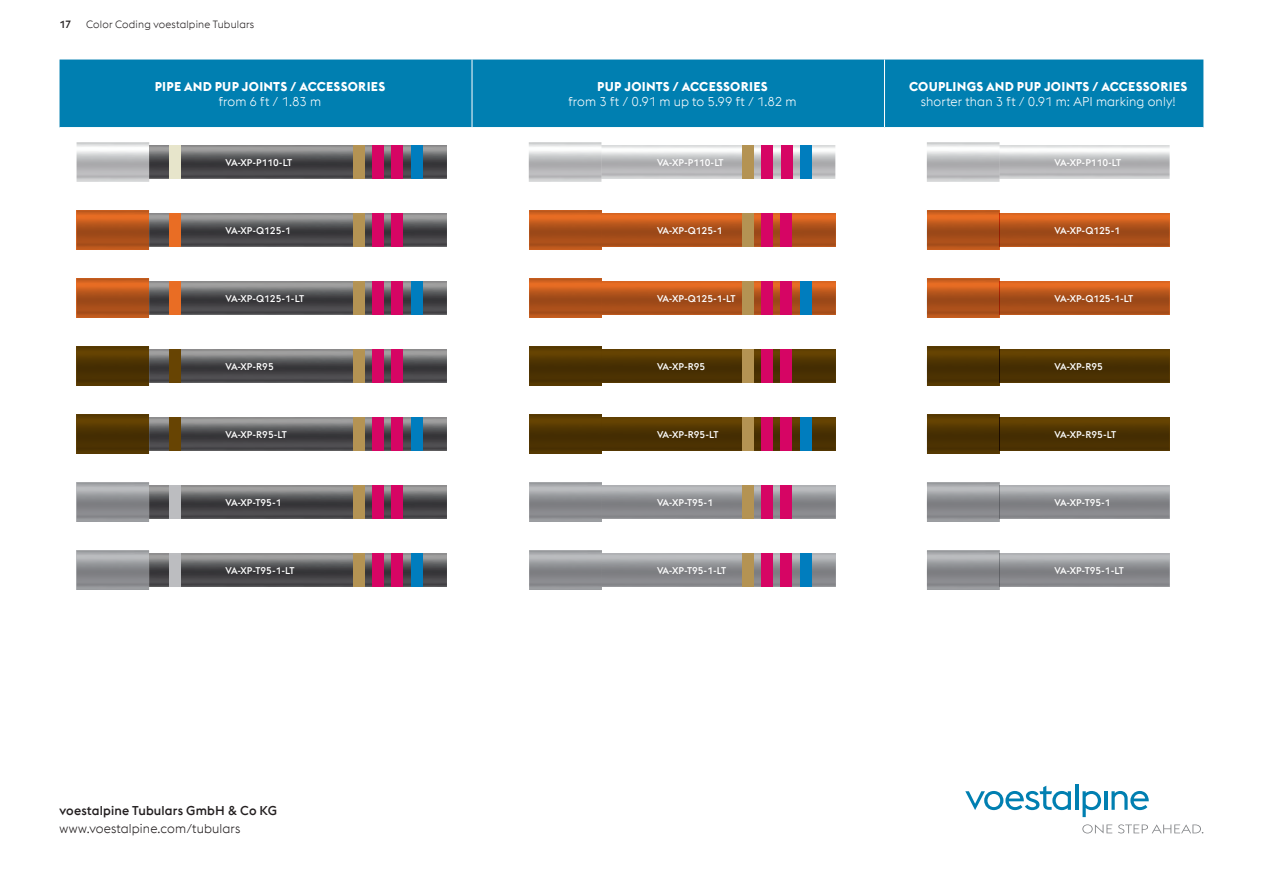
<style>
.page{position:relative;width:1263px;height:893px;background:#fff}
.page>*{position:absolute;margin:0;border:0;box-sizing:border-box;transform-origin:0 0}
.T-I__HL-links{font:300 12.75px/15.3px "voestalpine";letter-spacing:.01em;color:#fff;text-align:center}
.T-I__HL-links-2{font:700 12.75px/15.3px "voestalpine";letter-spacing:.02em;color:#fff;text-align:center}
.t1{font:500 12.75px "voestalpine";letter-spacing:.01em;color:#231f20}
.t2{font:300 12.75px "voestalpine";letter-spacing:.01em;color:#231f20}
.t3{font:300 10.5px "voestalpine";letter-spacing:.015em;color:#231f20}
.t4{font:500 10.5px "voestalpine";color:#231f20}
.Tubes-Namen-Tabelle{font:500 9.75px "voestalpine";color:#fff}
.s1{font-weight:300}
.s2{font-weight:700}
</style>
<div class="page">
<svg style="left:965px;top:786px;width:106px;height:24px"></svg>
<hr style="left:1075px;top:784px;width:3px;height:26px;background:#007fb1">
<svg style="left:1082px;top:791px;width:19px;height:26px"></svg>
<hr style="left:1104px;top:791px;width:3px;height:19px;background:#007fb1">
<svg style="left:1111px;top:791px;width:38px;height:19px"></svg>
<svg style="left:1082px;top:824px;width:30px;height:9px"></svg>
<svg style="left:1118px;top:824px;width:85px;height:9px"></svg>
<div style="left:60px;top:60px;width:1143px;height:67px;background:#007fb1"></div>
<hr style="left:472px;top:60px;width:1px;height:67px;background:#fff">
<hr style="left:884px;top:60px;width:1px;height:67px;background:#fff">
<img style="left:149px;top:145px;width:298px;height:34px">
<div style="left:372px;top:145px;width:12px;height:34px;background:#d60564"></div>
<div style="left:353px;top:145px;width:11px;height:34px;background:#b49353"></div>
<div style="left:411px;top:145px;width:11px;height:34px;background:#007dbe"></div>
<div style="left:392px;top:145px;width:11px;height:34px;background:#d60564"></div>
<div style="left:169px;top:145px;width:12px;height:34px;background:#e7e5cb"></div>
<img style="left:601px;top:145px;width:234px;height:34px">
<div style="left:800px;top:145px;width:12px;height:34px;background:#007dbe"></div>
<div style="left:781px;top:145px;width:11px;height:34px;background:#d60564"></div>
<div style="left:762px;top:145px;width:11px;height:34px;background:#d60564"></div>
<div style="left:742px;top:145px;width:12px;height:34px;background:#b49353"></div>
<img style="left:999px;top:145px;width:171px;height:34px">
<svg style="left:149px;top:213px;width:298px;height:34px;background:#5d5c5d"></svg>
<img style="left:77px;top:210px;width:72px;height:40px">
<div style="left:169px;top:213px;width:12px;height:34px;background:#e96d24"></div>
<div style="left:372px;top:213px;width:12px;height:34px;background:#d60564"></div>
<div style="left:353px;top:213px;width:11px;height:34px;background:#b49353"></div>
<div style="left:392px;top:213px;width:11px;height:34px;background:#d60564"></div>
<svg style="left:602px;top:213px;width:234px;height:34px;background:#b6551c"></svg>
<img style="left:529px;top:210px;width:73px;height:40px">
<div style="left:780px;top:213px;width:12px;height:34px;background:#d60564"></div>
<div style="left:761px;top:213px;width:12px;height:34px;background:#d60564"></div>
<div style="left:742px;top:213px;width:11px;height:34px;background:#b49353"></div>
<img style="left:999px;top:213px;width:171px;height:34px">
<img style="left:927px;top:210px;width:72px;height:40px">
<svg style="left:149px;top:281px;width:298px;height:34px;background:#5c5b5e"></svg>
<img style="left:77px;top:278px;width:72px;height:40px">
<div style="left:169px;top:281px;width:12px;height:34px;background:#e96d24"></div>
<div style="left:372px;top:281px;width:12px;height:34px;background:#d60564"></div>
<div style="left:353px;top:281px;width:11px;height:34px;background:#b49353"></div>
<div style="left:411px;top:281px;width:11px;height:34px;background:#007dbe"></div>
<div style="left:392px;top:281px;width:11px;height:34px;background:#d60564"></div>
<svg style="left:602px;top:281px;width:234px;height:34px;background:#b5551d"></svg>
<img style="left:529px;top:278px;width:73px;height:40px">
<div style="left:780px;top:281px;width:12px;height:34px;background:#d60564"></div>
<div style="left:761px;top:281px;width:12px;height:34px;background:#d60564"></div>
<div style="left:742px;top:281px;width:11px;height:34px;background:#b49353"></div>
<div style="left:800px;top:281px;width:11px;height:34px;background:#007dbe"></div>
<img style="left:999px;top:281px;width:171px;height:34px">
<img style="left:927px;top:278px;width:72px;height:40px">
<img style="left:77px;top:346px;width:72px;height:40px">
<img style="left:149px;top:349px;width:298px;height:34px">
<div style="left:169px;top:349px;width:12px;height:34px;background:#674403"></div>
<div style="left:372px;top:349px;width:12px;height:34px;background:#d60564"></div>
<div style="left:353px;top:349px;width:11px;height:34px;background:#b49353"></div>
<div style="left:392px;top:349px;width:11px;height:34px;background:#d60564"></div>
<img style="left:602px;top:349px;width:234px;height:34px">
<img style="left:529px;top:346px;width:73px;height:40px">
<div style="left:780px;top:349px;width:12px;height:34px;background:#d60564"></div>
<div style="left:761px;top:349px;width:12px;height:34px;background:#d60564"></div>
<div style="left:742px;top:349px;width:11px;height:34px;background:#b49353"></div>
<img style="left:999px;top:349px;width:171px;height:34px">
<img style="left:927px;top:346px;width:72px;height:40px">
<img style="left:77px;top:414px;width:72px;height:40px">
<img style="left:149px;top:417px;width:298px;height:34px">
<div style="left:169px;top:417px;width:12px;height:34px;background:#674403"></div>
<div style="left:372px;top:417px;width:12px;height:34px;background:#d60564"></div>
<div style="left:353px;top:417px;width:11px;height:34px;background:#b49353"></div>
<div style="left:411px;top:417px;width:11px;height:34px;background:#007dbe"></div>
<div style="left:392px;top:417px;width:11px;height:34px;background:#d60564"></div>
<img style="left:602px;top:417px;width:234px;height:34px">
<img style="left:529px;top:414px;width:73px;height:40px">
<div style="left:780px;top:417px;width:12px;height:34px;background:#d60564"></div>
<div style="left:761px;top:417px;width:12px;height:34px;background:#d60564"></div>
<div style="left:742px;top:417px;width:11px;height:34px;background:#b49353"></div>
<div style="left:800px;top:417px;width:11px;height:34px;background:#007dbe"></div>
<img style="left:999px;top:417px;width:171px;height:34px">
<img style="left:927px;top:414px;width:72px;height:40px">
<img style="left:149px;top:485px;width:298px;height:34px">
<div style="left:169px;top:485px;width:12px;height:34px;background:#bcbdc0"></div>
<div style="left:372px;top:485px;width:12px;height:34px;background:#d60564"></div>
<div style="left:353px;top:485px;width:11px;height:34px;background:#b49353"></div>
<div style="left:392px;top:485px;width:11px;height:34px;background:#d60564"></div>
<img style="left:602px;top:485px;width:234px;height:34px">
<img style="left:529px;top:482px;width:73px;height:40px">
<div style="left:780px;top:485px;width:12px;height:34px;background:#d60564"></div>
<div style="left:761px;top:485px;width:12px;height:34px;background:#d60564"></div>
<div style="left:742px;top:485px;width:11px;height:34px;background:#b49353"></div>
<img style="left:999px;top:485px;width:171px;height:34px">
<img style="left:149px;top:553px;width:298px;height:34px">
<div style="left:169px;top:553px;width:12px;height:34px;background:#bcbdc0"></div>
<div style="left:372px;top:553px;width:12px;height:34px;background:#d60564"></div>
<div style="left:353px;top:553px;width:11px;height:34px;background:#b49353"></div>
<div style="left:411px;top:553px;width:11px;height:34px;background:#007dbe"></div>
<div style="left:392px;top:553px;width:11px;height:34px;background:#d60564"></div>
<img style="left:602px;top:553px;width:234px;height:34px">
<img style="left:529px;top:550px;width:73px;height:40px">
<div style="left:780px;top:553px;width:12px;height:34px;background:#d60564"></div>
<div style="left:761px;top:553px;width:12px;height:34px;background:#d60564"></div>
<div style="left:742px;top:553px;width:11px;height:34px;background:#b49353"></div>
<div style="left:800px;top:553px;width:11px;height:34px;background:#007dbe"></div>
<img style="left:999px;top:553px;width:171px;height:34px">
<p class="t4" style="left:60px;top:18px;width:13px">17</p>
<p class="t3" style="left:86px;top:18px;width:170px">Color Coding voestalpine Tubulars</p>
<p class="T-I__HL-links-2" style="left:155px;top:79px;width:232px">PIPE AND PUP JOINTS / ACCESSORIES <span class="s1">from 6 ft / 1.83 m</span></p>
<p class="T-I__HL-links" style="left:568px;top:79px;width:229px"><span class="s2">PUP JOINTS / ACCESSORIES<br></span>from 3 ft / 0.91 m up to 5.99 ft / 1.82 m</p>
<p class="T-I__HL-links" style="left:909px;top:79px;width:280px"><span class="s2">COUPLINGS AND PUP JOINTS / ACCESSORIES </span>shorter than 3 ft / 0.91 m: API marking only!</p>
<p class="Tubes-Namen-Tabelle" style="left:225px;top:156px;width:68px">VA-XP-P110-LT</p>
<p class="Tubes-Namen-Tabelle" style="left:657px;top:156px;width:68px">VA-XP-P110-LT</p>
<p class="Tubes-Namen-Tabelle" style="left:1054px;top:156px;width:68px">VA-XP-P110-LT</p>
<p class="Tubes-Namen-Tabelle" style="left:225px;top:224px;width:67px">VA-XP-Q125-1</p>
<p class="Tubes-Namen-Tabelle" style="left:657px;top:224px;width:67px">VA-XP-Q125-1</p>
<p class="Tubes-Namen-Tabelle" style="left:1054px;top:224px;width:67px">VA-XP-Q125-1</p>
<p class="Tubes-Namen-Tabelle" style="left:225px;top:292px;width:80px">VA-XP-Q125-1-LT</p>
<p class="Tubes-Namen-Tabelle" style="left:657px;top:292px;width:80px">VA-XP-Q125-1-LT</p>
<p class="Tubes-Namen-Tabelle" style="left:1054px;top:292px;width:80px">VA-XP-Q125-1-LT</p>
<p class="Tubes-Namen-Tabelle" style="left:225px;top:360px;width:50px">VA-XP-R95</p>
<p class="Tubes-Namen-Tabelle" style="left:657px;top:360px;width:50px">VA-XP-R95</p>
<p class="Tubes-Namen-Tabelle" style="left:1054px;top:360px;width:50px">VA-XP-R95</p>
<p class="Tubes-Namen-Tabelle" style="left:225px;top:428px;width:63px">VA-XP-R95-LT</p>
<p class="Tubes-Namen-Tabelle" style="left:657px;top:428px;width:63px">VA-XP-R95-LT</p>
<p class="Tubes-Namen-Tabelle" style="left:1054px;top:428px;width:63px">VA-XP-R95-LT</p>
<p class="Tubes-Namen-Tabelle" style="left:225px;top:496px;width:58px">VA-XP-T95-1</p>
<p class="Tubes-Namen-Tabelle" style="left:657px;top:496px;width:58px">VA-XP-T95-1</p>
<p class="Tubes-Namen-Tabelle" style="left:1054px;top:496px;width:58px">VA-XP-T95-1</p>
<p class="Tubes-Namen-Tabelle" style="left:225px;top:564px;width:71px">VA-XP-T95-1-LT</p>
<p class="Tubes-Namen-Tabelle" style="left:657px;top:564px;width:71px">VA-XP-T95-1-LT</p>
<p class="Tubes-Namen-Tabelle" style="left:1054px;top:564px;width:71px">VA-XP-T95-1-LT</p>
<h1 class="t1" style="left:60px;top:803px;width:219px">voestalpine Tubulars GmbH &amp; Co KG</h1>
<h1 class="t2" style="left:60px;top:822px;width:182px">www.voestalpine.com/tubulars</h1>
</div>
